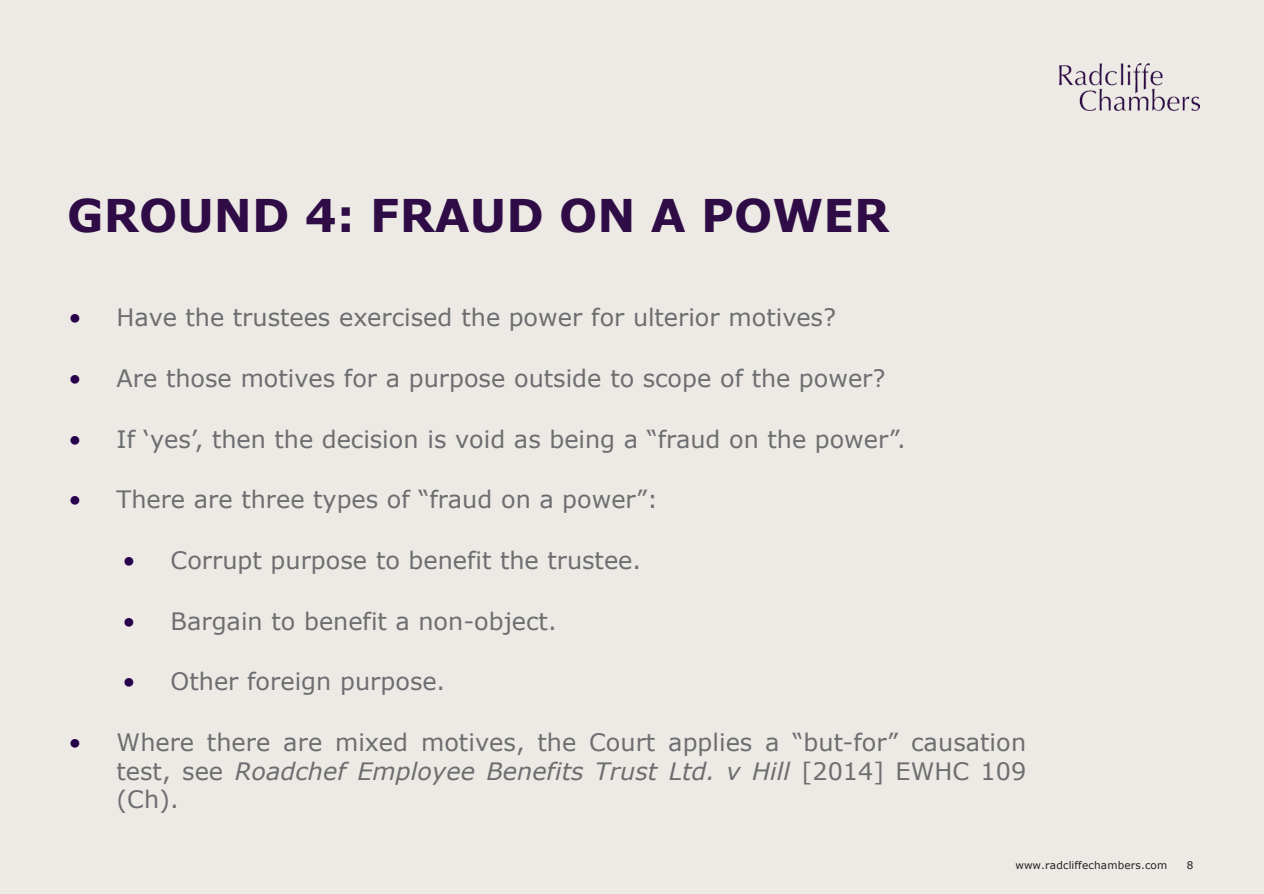
<style>
.page{position:relative;width:1264px;height:894px;background:#fff}
.page>*{position:absolute;margin:0;border:0;box-sizing:border-box;transform-origin:0 0}
.t1{font:700 45px "Verdana";color:#2f0c46}
.t2{font:24px/28.8px "Verdana";color:#6d6e71;text-align:justify}
.t3{font:10.5px "Verdana";letter-spacing:.015em;color:#231f20}
.s1{color:#26004b}
.s2{font-style:italic}
</style>
<div class="page">
<div style="left:0;top:0;width:1263px;height:893px;background:#edeae5"></div>
<img style="left:1059px;top:64px;width:140px;height:46px">
<h2 class="t1" style="left:67px;top:184px;width:823px">GROUND 4: FRAUD ON A POWER</h2>
<p class="t2" style="left:68px;top:303px;width:769px"><span class="s1">•</span> Have the trustees exercised the power for ulterior motives?</p>
<p class="t2" style="left:68px;top:363px;width:818px"><span class="s1">•</span> Are those motives for a purpose outside to scope of the power?</p>
<p class="t2" style="left:68px;top:424px;width:838px"><span class="s1">•</span> If ‘yes’, then the decision is void as being a “fraud on the power”.</p>
<p class="t2" style="left:68px;top:484px;width:591px"><span class="s1">•</span> There are three types of “fraud on a power”:</p>
<p class="t2" style="left:122px;top:545px;width:520px"><span class="s1">•</span> Corrupt purpose to benefit the trustee.</p>
<p class="t2" style="left:122px;top:606px;width:435px"><span class="s1">•</span> Bargain to benefit a non-object.</p>
<p class="t2" style="left:122px;top:666px;width:324px"><span class="s1">•</span> Other foreign purpose.</p>
<p class="t2" style="left:116px;top:727px;width:911px;text-indent:-48px"><span class="s1">•</span> Where there are mixed motives, the Court applies a “but-for” causation test, see <span class="s2">Roadchef Employee Benefits Trust Ltd. v Hill</span> [2014] EWHC 109 (Ch).</p>
<p class="t3" style="left:1015px;top:858px;width:153px">www.radcliffechambers.com</p>
<p class="t3" style="left:1186px;top:858px;width:8px">8</p>
</div>
